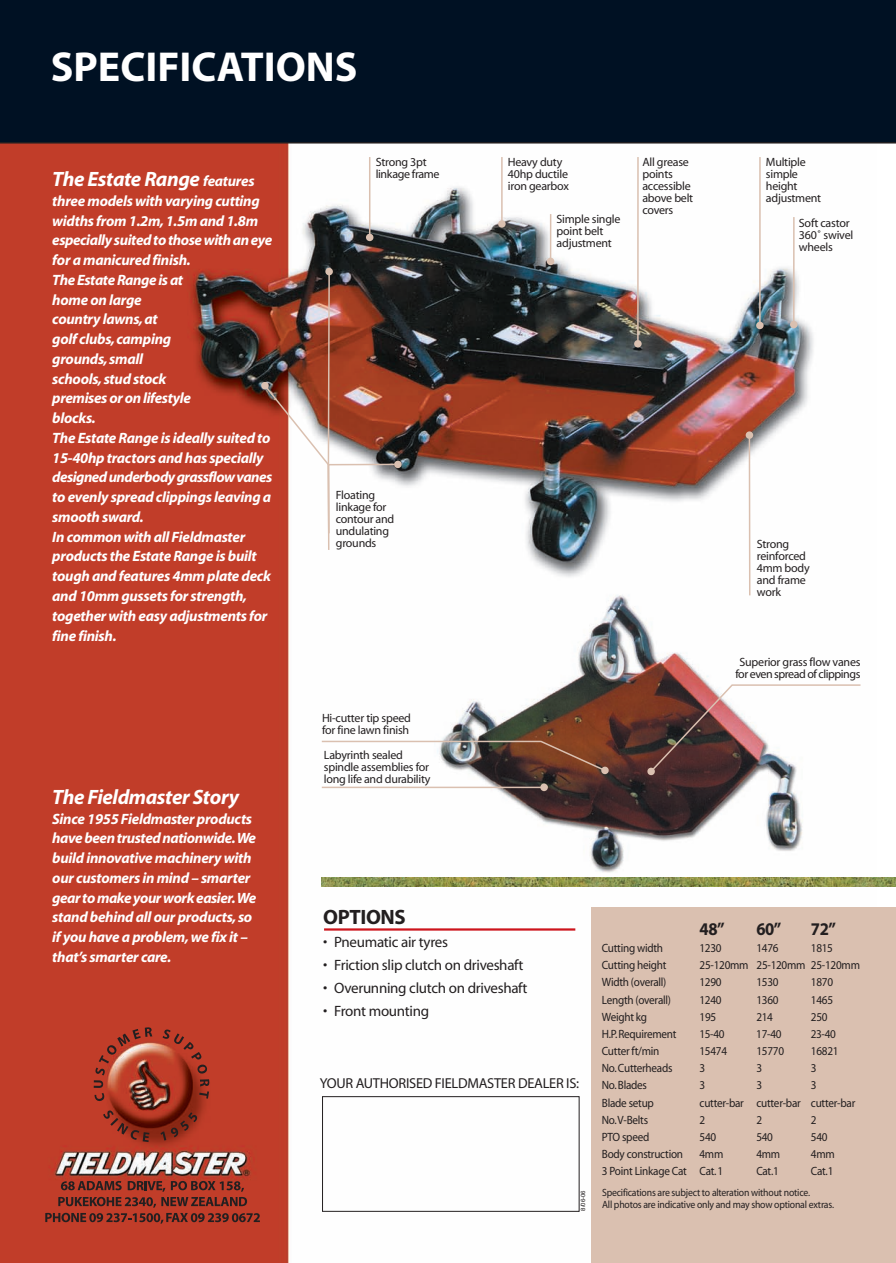
<style>
.page{position:relative;width:896px;height:1263px;background:#fff}
.page>*{position:absolute;margin:0;border:0;box-sizing:border-box;transform-origin:0 0}
.t1{font:700 42px "Myriad";color:#fff}
.t2{font:italic 700 20.85px "Myriad";letter-spacing:-.02em;color:#fff}
.t3{font:700 20.85px "Myriad";letter-spacing:-.02em;color:#231f20}
.t4{font:700 17.85px "Myriad";color:#231f20;scale:.93 1}
.t5{font:italic 700 15px/19.8px "Myriad";letter-spacing:-.02em;color:#fff}
.t6{font:15px "Myriad";letter-spacing:-.02em;color:#231f20}
.t7{font:14.4px "Myriad";letter-spacing:-.02em;color:#231f20}
.t8{font:12px/12px "Myriad";letter-spacing:-.02em;color:#231f20}
.t9{font:12px "Myriad";letter-spacing:-.02em;color:#231f20;scale:.93 1}
.t10{font:10.5px/12px "Myriad";letter-spacing:-.02em;color:#231f20;scale:.93 1}
.t11{font:6px "Helvetica";color:#231f20}
.s1{font-size:15px}
</style>
<div class="page">
<img style="left:0;top:143px;width:876px;height:1120px">
<div style="left:591px;top:907px;width:305px;height:356px;background:#dac0b0"></div>
<div style="left:322px;top:1096px;width:257px;height:115px;border:1px solid #231f20"></div>
<div style="left:0;top:0;width:896px;height:143px;background:#001123"></div>
<img style="left:94px;top:1027px;width:58px;height:74px">
<svg style="left:162px;top:1029px;width:47px;height:69px;background:#a53624"></svg>
<svg style="left:103px;top:1110px;width:46px;height:32px"></svg>
<svg style="left:160px;top:1112px;width:38px;height:28px"></svg>
<hr style="left:324px;top:928px;width:251px;height:2px;background:#cd151d">
<img style="left:433px;top:583px;width:384px;height:306px">
<div style="left:325px;top:268px;width:8px;height:7px;background:#dac0b0;border-radius:50%"></div>
<img style="left:261px;top:273px;width:135px;height:278px">
<div style="left:394px;top:460px;width:7px;height:8px;background:#dac0b0;border-radius:50%"></div>
<hr style="left:322px;top:786px;width:219px;height:2px;background:#dac0b0">
<div style="left:540px;top:783px;width:8px;height:8px;background:#dac0b0;border-radius:50%"></div>
<hr style="left:748px;top:438px;width:2px;height:157px;background:#dac0b0">
<div style="left:745px;top:431px;width:8px;height:8px;background:#dac0b0;border-radius:50%"></div>
<hr style="left:793px;top:217px;width:1px;height:104px;background:#dac0b0">
<div style="left:790px;top:321px;width:7px;height:7px;background:#dac0b0;border-radius:50%"></div>
<hr style="left:759px;top:157px;width:1px;height:165px;background:#dac0b0">
<div style="left:756px;top:322px;width:7px;height:7px;background:#dac0b0;border-radius:50%"></div>
<hr style="left:550px;top:214px;width:1px;height:44px;background:#dac0b0">
<div style="left:547px;top:258px;width:7px;height:7px;background:#dac0b0;border-radius:50%"></div>
<hr style="left:501px;top:157px;width:1px;height:64px;background:#dac0b0">
<div style="left:498px;top:220px;width:7px;height:8px;background:#dac0b0;border-radius:50%"></div>
<hr style="left:369px;top:157px;width:1px;height:77px;background:#dac0b0">
<div style="left:366px;top:234px;width:7px;height:7px;background:#dac0b0;border-radius:50%"></div>
<hr style="left:637px;top:157px;width:1px;height:184px;background:#dac0b0">
<div style="left:634px;top:340px;width:7px;height:7px;background:#dac0b0;border-radius:50%"></div>
<img style="left:322px;top:877px;width:574px;height:10px">
<svg style="left:320px;top:740px;width:289px;height:34px"></svg>
<svg style="left:647px;top:683px;width:215px;height:92px"></svg>
<svg style="left:45px;top:1180px;width:215px;height:43px;background:#943426"></svg>
<h1 class="t1" style="left:51px;top:52px;width:308px">SPECIFICATIONS</h1>
<h2 class="t2" style="left:52px;top:171px;width:204px">The Estate Range <span class="s1">features</span></h2>
<p class="t5" style="left:52px;top:192px;width:221px">three models with varying cutting widths from 1.2m, 1.5m and 1.8m especially suited to those with an eye for a manicured finish.<br>The Estate Range is at<br>home on large<br>country lawns, at<br>golf clubs, camping<br>grounds, small<br>schools, stud stock<br>premises or on lifestyle<br>blocks.<br>The Estate Range is ideally suited to<br>15-40hp tractors and has specially designed underbody grassflow vanes to evenly spread clippings leaving a smooth sward.<br>In common with all Fieldmaster products the Estate Range is built tough and features 4mm plate deck and 10mm gussets for strength, together with easy adjustments for fine finish.</p>
<p class="t8" style="left:375px;top:157px;width:65px">Strong 3pt linkage frame</p>
<p class="t8" style="left:642px;top:157px;width:52px">All grease points accessible above belt covers</p>
<p class="t8" style="left:508px;top:157px;width:63px">Heavy duty<br>40hp ductile iron gearbox</p>
<p class="t8" style="left:556px;top:214px;width:65px">Simple single point belt adjustment</p>
<p class="t8" style="left:336px;top:490px;width:60px">Floating linkage for contour and undulating grounds</p>
<p class="t8" style="left:322px;top:713px;width:90px">Hi-cutter tip speed for fine lawn finish</p>
<p class="t8" style="left:324px;top:749px;width:108px">Labyrinth sealed spindle assemblies for long life and durability</p>
<p class="t8" style="left:766px;top:157px;width:57px">Multiple simple height adjustment</p>
<p class="t8" style="left:799px;top:218px;width:56px">Soft castor<br>360˚ swivel wheels</p>
<p class="t8" style="left:756px;top:539px;width:54px">Strong reinforced<br>4mm body and frame work</p>
<p class="t8" style="left:735px;top:657px;width:127px;text-align:center">Superior grass flow vanes for even spread of clippings</p>
<h2 class="t2" style="left:52px;top:789px;width:188px">The Fieldmaster Story</h2>
<p class="t5" style="left:52px;top:809px;width:205px">Since 1955 Fieldmaster products have been trusted nationwide. We build innovative machinery with our customers in mind – smarter gear to make your work easier. We stand behind all our products, so if you have a problem, we fix it – that’s smarter care.</p>
<h2 class="t3" style="left:323px;top:908px;width:84px">OPTIONS</h2>
<p class="t6" style="left:323px;top:936px;width:126px">• Pneumatic air tyres</p>
<p class="t6" style="left:323px;top:959px;width:202px">• Friction slip clutch on driveshaft</p>
<p class="t6" style="left:323px;top:982px;width:206px">• Overunning clutch on driveshaft</p>
<p class="t6" style="left:323px;top:1005px;width:107px">• Front mounting</p>
<p class="t7" style="left:320px;top:1077px;width:261px">YOUR AUTHORISED FIELDMASTER DEALER IS:</p>
<p class="t11" style="left:580px;top:1210px;width:22px;rotate:-90deg">8/06-06</p>
<p class="t4" style="left:699px;top:922px;width:28px">48”</p>
<p class="t4" style="left:756px;top:922px;width:28px">60”</p>
<p class="t4" style="left:810px;top:922px;width:29px">72”</p>
<p class="t9" style="left:602px;top:943px;width:67px">Cutting width</p>
<p class="t9" style="left:699px;top:943px;width:25px">1230</p>
<p class="t9" style="left:756px;top:943px;width:25px">1476</p>
<p class="t9" style="left:810px;top:943px;width:25px">1815</p>
<p class="t9" style="left:602px;top:960px;width:71px">Cutting height</p>
<p class="t9" style="left:699px;top:960px;width:174px">25-120mm 25-120mm 25-120mm</p>
<p class="t9" style="left:602px;top:977px;width:71px">Width (overall)</p>
<p class="t9" style="left:699px;top:977px;width:25px">1290</p>
<p class="t9" style="left:756px;top:977px;width:25px">1530</p>
<p class="t9" style="left:811px;top:977px;width:25px">1870</p>
<p class="t9" style="left:602px;top:995px;width:76px">Length (overall)</p>
<p class="t9" style="left:699px;top:995px;width:25px">1240</p>
<p class="t9" style="left:756px;top:995px;width:25px">1360</p>
<p class="t9" style="left:811px;top:995px;width:25px">1465</p>
<p class="t9" style="left:602px;top:1012px;width:50px">Weight kg</p>
<p class="t9" style="left:699px;top:1012px;width:19px">195</p>
<p class="t9" style="left:756px;top:1012px;width:19px">214</p>
<p class="t9" style="left:810px;top:1012px;width:19px">250</p>
<p class="t9" style="left:602px;top:1029px;width:82px">H.P. Requirement</p>
<p class="t9" style="left:699px;top:1029px;width:29px">15-40</p>
<p class="t9" style="left:756px;top:1029px;width:29px">17-40</p>
<p class="t9" style="left:810px;top:1029px;width:29px">23-40</p>
<p class="t9" style="left:602px;top:1046px;width:63px">Cutter ft/min</p>
<p class="t9" style="left:699px;top:1046px;width:31px">15474</p>
<p class="t9" style="left:756px;top:1046px;width:31px">15770</p>
<p class="t9" style="left:811px;top:1046px;width:31px">16821</p>
<p class="t9" style="left:602px;top:1063px;width:78px">No. Cutterheads</p>
<p class="t9" style="left:699px;top:1063px;width:8px">3</p>
<p class="t9" style="left:756px;top:1063px;width:8px">3</p>
<p class="t9" style="left:810px;top:1063px;width:8px">3</p>
<p class="t9" style="left:602px;top:1080px;width:50px">No. Blades</p>
<p class="t9" style="left:699px;top:1080px;width:8px">3</p>
<p class="t9" style="left:756px;top:1080px;width:8px">3</p>
<p class="t9" style="left:810px;top:1080px;width:8px">3</p>
<p class="t9" style="left:602px;top:1098px;width:58px">Blade setup</p>
<p class="t9" style="left:699px;top:1098px;width:169px">cutter-bar cutter-bar cutter-bar</p>
<p class="t9" style="left:602px;top:1115px;width:51px">No.V-Belts</p>
<p class="t9" style="left:699px;top:1115px;width:8px">2</p>
<p class="t9" style="left:756px;top:1115px;width:8px">2</p>
<p class="t9" style="left:810px;top:1115px;width:8px">2</p>
<p class="t9" style="left:602px;top:1132px;width:53px">PTO speed</p>
<p class="t9" style="left:699px;top:1132px;width:19px">540</p>
<p class="t9" style="left:756px;top:1132px;width:19px">540</p>
<p class="t9" style="left:810px;top:1132px;width:19px">540</p>
<p class="t9" style="left:602px;top:1149px;width:89px">Body construction</p>
<p class="t9" style="left:699px;top:1149px;width:27px">4mm</p>
<p class="t9" style="left:756px;top:1149px;width:27px">4mm</p>
<p class="t9" style="left:810px;top:1149px;width:27px">4mm</p>
<p class="t9" style="left:602px;top:1166px;width:132px">3 Point Linkage Cat Cat. 1</p>
<p class="t9" style="left:756px;top:1166px;width:26px">Cat.1</p>
<p class="t9" style="left:810px;top:1166px;width:26px">Cat.1</p>
<p class="t10" style="left:602px;top:1187px;width:251px">Specifications are subject to alteration without notice.<br>All photos are indicative only and may show optional extras.</p>
</div>
